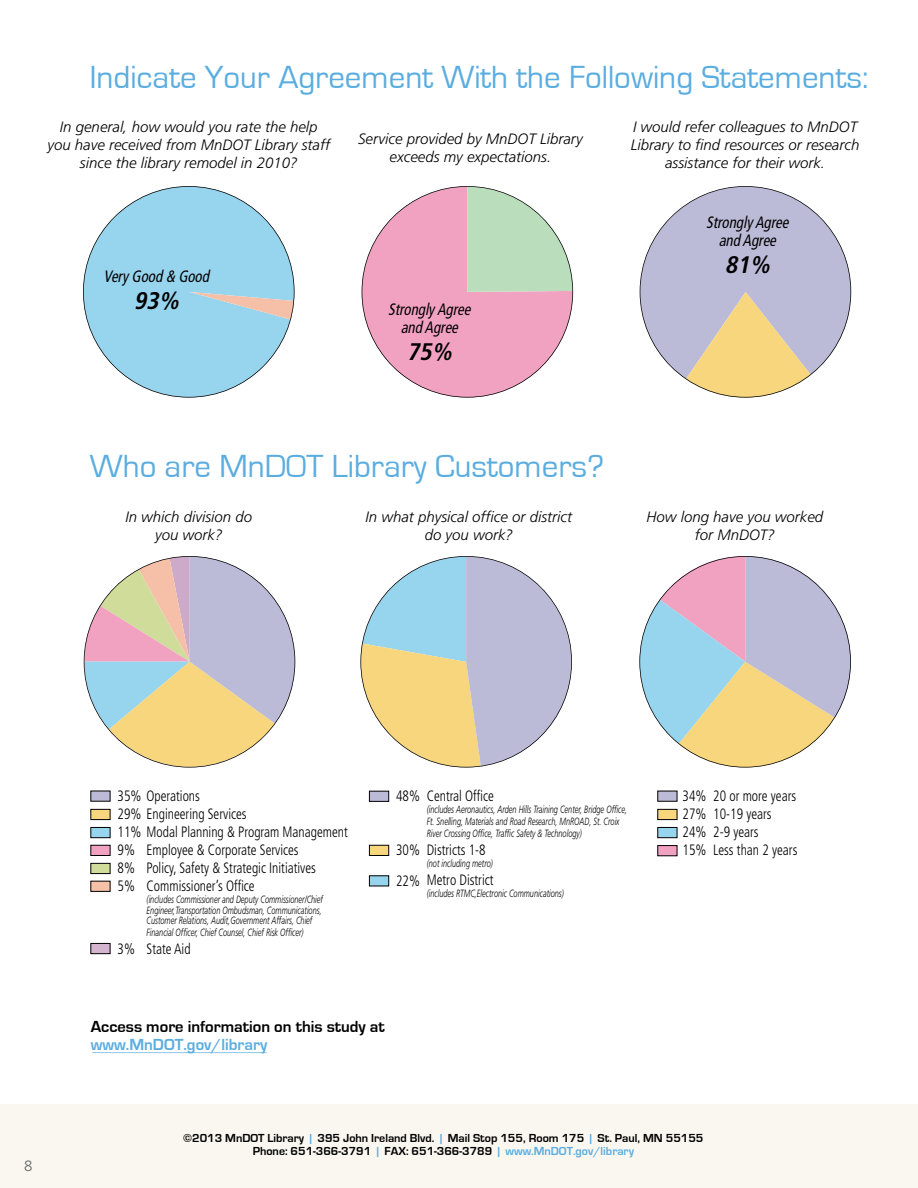
<style>
.page{position:relative;width:918px;height:1188px;background:#fff}
.page>*{position:absolute;margin:0;border:0;box-sizing:border-box;transform-origin:0 0}
.t1{font:33px "Eurostile";color:#5bade0}
.t2{font:italic 700 condensed 24px "Frutiger";color:#000}
.t3{font:italic condensed 16.5px/18px "Frutiger";color:#000;text-align:center;scale:.9 1}
.t4{font:700 16.5px "Eurostile";color:#000}
.t5{font:700 16.5px "Eurostile";color:#5bade0}
.t6{font:italic 300 15px/18px "Frutiger";color:#000;text-align:center}
.t7{font:300 condensed 15px/18px "Frutiger";color:#000;scale:.9 1}
.t8{font:300 15px "Frutiger";color:#636466}
.t9{font:700 12px/13.5px "Eurostile";color:#000;text-align:center}
.t10{font:italic 300 10.5px/10.5px "Frutiger";color:#000;scale:.7 1}
.s1{color:#5bade0}
</style>
<div class="page">
<svg style="left:83px;top:186px;width:212px;height:212px;fill:#97d4ed"></svg>
<svg style="left:362px;top:186px;width:211px;height:212px;fill:#f2a2c1"></svg>
<svg style="left:640px;top:186px;width:211px;height:212px;fill:#bcbbd7"></svg>
<div style="left:0;top:1105px;width:918px;height:83px;background:#faf7f0"></div>
<hr style="left:92px;top:1052px;width:175px;height:1px;background:#5bade0">
<svg style="left:90px;top:791px;width:20px;height:11px"></svg>
<div style="left:90px;top:809px;width:20px;height:11px;background:#f7d67e;border:1px solid #000"></div>
<div style="left:90px;top:827px;width:20px;height:11px;background:#97d4ed;border:1px solid #000"></div>
<div style="left:90px;top:863px;width:20px;height:11px;background:#d0dc9a;border:1px solid #000"></div>
<div style="left:90px;top:881px;width:20px;height:11px;background:#f5c2a8;border:1px solid #000"></div>
<div style="left:90px;top:943px;width:20px;height:11px;background:#d4b5d0;border:1px solid #000"></div>
<div style="left:369px;top:791px;width:20px;height:11px;background:#bcbbd7;border:1px solid #000"></div>
<div style="left:369px;top:875px;width:20px;height:11px;background:#97d4ed;border:1px solid #000"></div>
<div style="left:657px;top:827px;width:20px;height:11px;background:#97d4ed;border:1px solid #000"></div>
<div style="left:657px;top:809px;width:20px;height:11px;background:#f7d67e;border:1px solid #000"></div>
<div style="left:657px;top:791px;width:20px;height:11px;background:#bcbbd7;border:1px solid #000"></div>
<div style="left:90px;top:845px;width:20px;height:11px;background:#f2a2c1;border:1px solid #000"></div>
<div style="left:369px;top:845px;width:20px;height:11px;background:#f7d67e;border:1px solid #000"></div>
<div style="left:657px;top:845px;width:20px;height:11px;background:#f2a2c1;border:1px solid #000"></div>
<svg style="left:84px;top:556px;width:211px;height:212px"></svg>
<svg style="left:639px;top:556px;width:212px;height:212px"></svg>
<svg style="left:360px;top:556px;width:212px;height:212px"></svg>
<h1 class="t1" style="left:90px;top:60px;width:780px">Indicate Your Agreement With the Following Statements:</h1>
<h3 class="t6" style="left:47px;top:118px;width:284px">In general, how would you rate the help you have received from MnDOT Library staff since the library remodel in 2010?</h3>
<h3 class="t6" style="left:358px;top:130px;width:226px">Service provided by MnDOT Library exceeds my expectations.</h3>
<h3 class="t3" style="left:104px;top:267px;width:123px">Very Good &amp; Good</h3>
<h2 class="t2" style="left:134px;top:286px;width:52px">93%</h2>
<h3 class="t3" style="left:388px;top:300px;width:97px">Strongly Agree and Agree</h3>
<h2 class="t2" style="left:407px;top:337px;width:52px">75%</h2>
<h3 class="t6" style="left:631px;top:118px;width:230px">I would refer colleagues to MnDOT<br>Library to find resources or research assistance for their work.</h3>
<h3 class="t3" style="left:706px;top:214px;width:97px">Strongly Agree and Agree</h3>
<h2 class="t2" style="left:725px;top:251px;width:52px">81%</h2>
<h1 class="t1" style="left:90px;top:448px;width:516px">Who are MnDOT Library Customers?</h1>
<h3 class="t6" style="left:125px;top:507px;width:128px">In which division do you work?</h3>
<h3 class="t6" style="left:366px;top:507px;width:208px">In what physical office or district do you work?</h3>
<h3 class="t6" style="left:646px;top:507px;width:178px">How long have you worked for MnDOT?</h3>
<h3 class="t8" style="left:24px;top:1158px;width:10px">8</h3>
<h3 class="t7" style="left:118px;top:787px;width:93px">35% Operations</h3>
<h3 class="t7" style="left:118px;top:805px;width:145px">29% Engineering Services</h3>
<h3 class="t7" style="left:118px;top:823px;width:257px">11% Modal Planning &amp; Program Management</h3>
<h3 class="t7" style="left:147px;top:841px;width:170px">Employee &amp; Corporate Services</h3>
<h3 class="t7" style="left:147px;top:859px;width:190px">Policy, Safety &amp; Strategic Initiatives</h3>
<h3 class="t7" style="left:147px;top:877px;width:122px">Commissioner’s Office</h3>
<p class="t10" style="left:147px;top:894px;width:254px">(includes Commissioner and Deputy Commissioner/Chief<br>Engineer,Transportation Ombudsman, Communications,<br>Customer Relations, Audit,Government Affairs, Chief</p>
<p class="t10" style="left:147px;top:927px;width:226px">Financial Officer, Chief Counsel, Chief Risk Officer)</p>
<h3 class="t7" style="left:147px;top:940px;width:50px">State Aid</h3>
<h3 class="t7" style="left:118px;top:841px;width:21px;text-align:justify">9% 8% 5%</h3>
<h3 class="t7" style="left:118px;top:940px;width:21px">3%</h3>
<h3 class="t7" style="left:396px;top:787px;width:110px">48% Central Office</h3>
<p class="t10" style="left:427px;top:804px;width:288px;line-height:12px">(includes Aeronautics, Arden Hills Training Center, Bridge Office,<br>Ft. Snelling, Materials and Road Research, MnROAD, St. Croix<br>River Crossing Office, Traffic Safety &amp; Technology)</p>
<h3 class="t7" style="left:396px;top:841px;width:101px">30% Districts 1-8</h3>
<p class="t10" style="left:427px;top:858px;width:96px">(not including metro)</p>
<h3 class="t7" style="left:396px;top:871px;width:110px">22% Metro District</h3>
<p class="t10" style="left:427px;top:888px;width:197px">(includes RTMC,Electronic Communications)</p>
<h3 class="t4" style="left:91px;top:1018px;width:295px">Access more information on this study at</h3>
<h3 class="t5" style="left:91px;top:1036px;width:178px">www.MnDOT.gov/library</h3>
<h3 class="t7" style="left:683px;top:787px;width:129px">34% 20 or more years<br>27% 10-19 years<br>24% 2-9 years<br>15% Less than 2 years</h3>
<p class="t9" style="left:183px;top:1132px;width:522px">©2013 MnDOT Library <span class="s1">|</span> 395 John Ireland Blvd. <span class="s1">|</span> Mail Stop 155, Room 175 <span class="s1">|</span> St. Paul, MN 55155<br>Phone: 651-366-3791 <span class="s1">|</span> FAX: 651-366-3789 <span class="s1">| www.MnDOT.gov/library</span></p>
</div>
